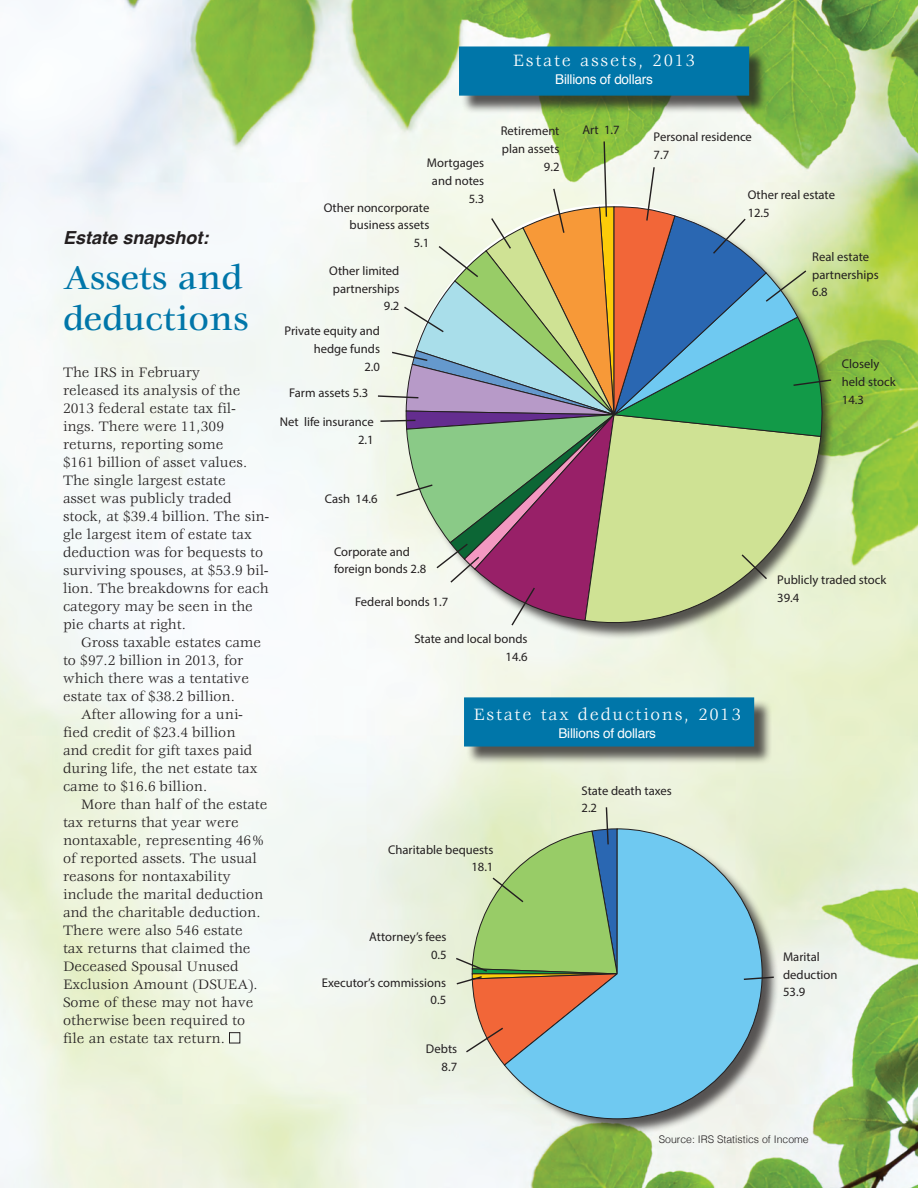
<style>
.page{position:relative;width:918px;height:1188px;background:#fff}
.page>*{position:absolute;margin:0;border:0;box-sizing:border-box;transform-origin:0 0}
.Headline{font:500 36px/40.5px "Veljovic";color:#0076a9}
.Box_Head{font:18px "Veljovic";letter-spacing:.1em;color:#fff}
.Color_subhead{font:italic 700 18px "Helvetica";color:#231f20}
.Body{font:15px/18px "Veljovic";color:#231f20}
.Body_no_indent{font:15px/18px "Veljovic";color:#231f20}
.box_text{font:13.5px "Helvetica";letter-spacing:-.015em;color:#fff}
.t1{font:12.6px/17.7px "Myriad Pro";color:#231f20;text-align:right}
.Body_no_indent-2{font:300 10.5px "Helvetica";color:#231f20}
</style>
<div class="page">
<img style="left:0;top:0;width:918px;height:1188px">
<div style="left:466px;top:700px;width:307px;height:65px;background:#231f20;opacity:.75"></div>
<div style="left:464px;top:697px;width:290px;height:50px;background:#0076a9;border:2px solid #0076a9"></div>
<div style="left:229px;top:1032px;width:11px;height:11px;border:1px solid #231f20"></div>
<div style="left:408px;top:206px;width:427px;height:433px;background:#231f20;opacity:.75"></div>
<div style="left:479px;top:831px;width:300px;height:304px;background:#231f20;opacity:.75"></div>
<svg style="left:584px;top:627px;width:238px;height:6px"></svg>
<svg style="left:376px;top:140px;width:457px;height:487px;background:#b3bda2"></svg>
<svg style="left:504px;top:828px;width:259px;height:292px;background:#83c8e3"></svg>
<svg style="left:454px;top:806px;width:164px;height:260px;background:#b0bc90"></svg>
<svg style="left:742px;top:976px;width:33px;height:5px"></svg>
<div style="left:461px;top:49px;width:307px;height:65px;background:#231f20;opacity:.75"></div>
<div style="left:459px;top:46px;width:290px;height:50px;background:#0076a9;border:2px solid #0076a9"></div>
<p class="Box_Head" style="left:513px;top:50px;width:184px">Estate assets, 2013</p>
<p class="box_text" style="left:555px;top:68px;width:99px">Billions of dollars</p>
<p class="Color_subhead" style="left:63px;top:223px;width:147px">Estate snapshot:</p>
<p class="Headline" style="left:63px;top:259px;width:187px">Assets and deductions</p>
<p class="Body_no_indent" style="left:63px;top:364px;width:207px">The IRS in February<br>released its analysis of the<br>2013 federal estate tax fil&shy;ings. There were 11,309 returns, reporting some<br>$161 billion of asset values.<br>The single largest estate<br>asset was publicly traded stock, at $39.4 billion. The sin&shy;gle largest item of estate tax deduction was for bequests to surviving spouses, at $53.9 bil&shy;lion. The breakdowns for each category may be seen in the pie charts at right.</p>
<p class="Body" style="left:63px;top:634px;width:200px;text-indent:18px">Gross taxable estates came to $97.2 billion in 2013, for which there was a tentative estate tax of $38.2 billion.</p>
<p class="Body" style="left:63px;top:706px;width:196px;text-indent:18px">After allowing for a uni&shy;fied credit of $23.4 billion and credit for gift taxes paid during life, the net estate tax came to $16.6 billion.</p>
<p class="Body" style="left:63px;top:796px;width:206px;text-indent:18px">More than half of the estate tax returns that year were nontaxable, representing 46% of reported assets. The usual reasons for nontaxability include the marital deduction and the charitable deduction.<br>There were also 546 estate<br>tax returns that claimed the<br>Deceased Spousal Unused<br>Exclusion Amount (DSUEA).<br>Some of these may not have otherwise been required to file an estate tax return.</p>
<p class="t1" style="left:501px;top:122px;width:60px">Retirement</p>
<p class="t1" style="left:582px;top:121px;width:39px">Art 1.7</p>
<p class="t1" style="left:502px;top:140px;width:59px">plan assets</p>
<p class="t1" style="left:427px;top:154px;width:59px">Mortgages</p>
<p class="t1" style="left:544px;top:157px;width:17px">9.2</p>
<p class="t1" style="left:432px;top:172px;width:54px">and notes<br>5.3</p>
<p class="t1" style="left:324px;top:198px;width:107px">Other noncorporate business assets<br>5.1</p>
<p class="t1" style="left:329px;top:262px;width:72px">Other limited partnerships<br>9.2</p>
<p class="t1" style="left:285px;top:322px;width:97px">Private equity and hedge funds<br>2.0</p>
<p class="t1" style="left:289px;top:384px;width:81px">Farm assets 5.3</p>
<p class="t1" style="left:280px;top:413px;width:95px">Net life insurance<br>2.1</p>
<p class="t1" style="left:325px;top:490px;width:54px">Cash 14.6</p>
<p class="t1" style="left:334px;top:542px;width:94px;text-align:left">Corporate and foreign bonds 2.8</p>
<p class="t1" style="left:355px;top:592px;width:94px">Federal bonds 1.7</p>
<p class="t1" style="left:414px;top:630px;width:115px">State and local bonds<br>14.6</p>
<p class="t1" style="left:654px;top:128px;width:100px;text-align:left">Personal residence<br>7.7</p>
<p class="t1" style="left:748px;top:186px;width:89px;text-align:left">Other real estate<br>12.5</p>
<p class="t1" style="left:812px;top:248px;width:68px;text-align:left">Real estate partnerships<br>6.8</p>
<p class="t1" style="left:842px;top:355px;width:55px;text-align:left">Closely held stock<br>14.3</p>
<p class="t1" style="left:777px;top:571px;width:111px;text-align:left">Publicly traded stock<br>39.4</p>
<p class="Box_Head" style="left:473px;top:704px;width:269px">Estate tax deductions, 2013</p>
<p class="box_text" style="left:558px;top:722px;width:99px">Billions of dollars</p>
<p class="t1" style="left:388px;top:840px;width:107px">Charitable bequests<br>18.1</p>
<p class="t1" style="left:369px;top:928px;width:79px">Attorney’s fees<br>0.5</p>
<p class="t1" style="left:322px;top:973px;width:126px">Executor’s commissions<br>0.5</p>
<p class="t1" style="left:426px;top:1040px;width:33px">Debts<br>8.7</p>
<p class="t1" style="left:582px;top:781px;width:92px;text-align:left">State death taxes<br>2.2</p>
<p class="t1" style="left:783px;top:948px;width:56px;text-align:left">Marital deduction<br>53.9</p>
<p class="Body_no_indent-2" style="left:659px;top:1130px;width:151px">Source: IRS Statistics of Income</p>
</div>
